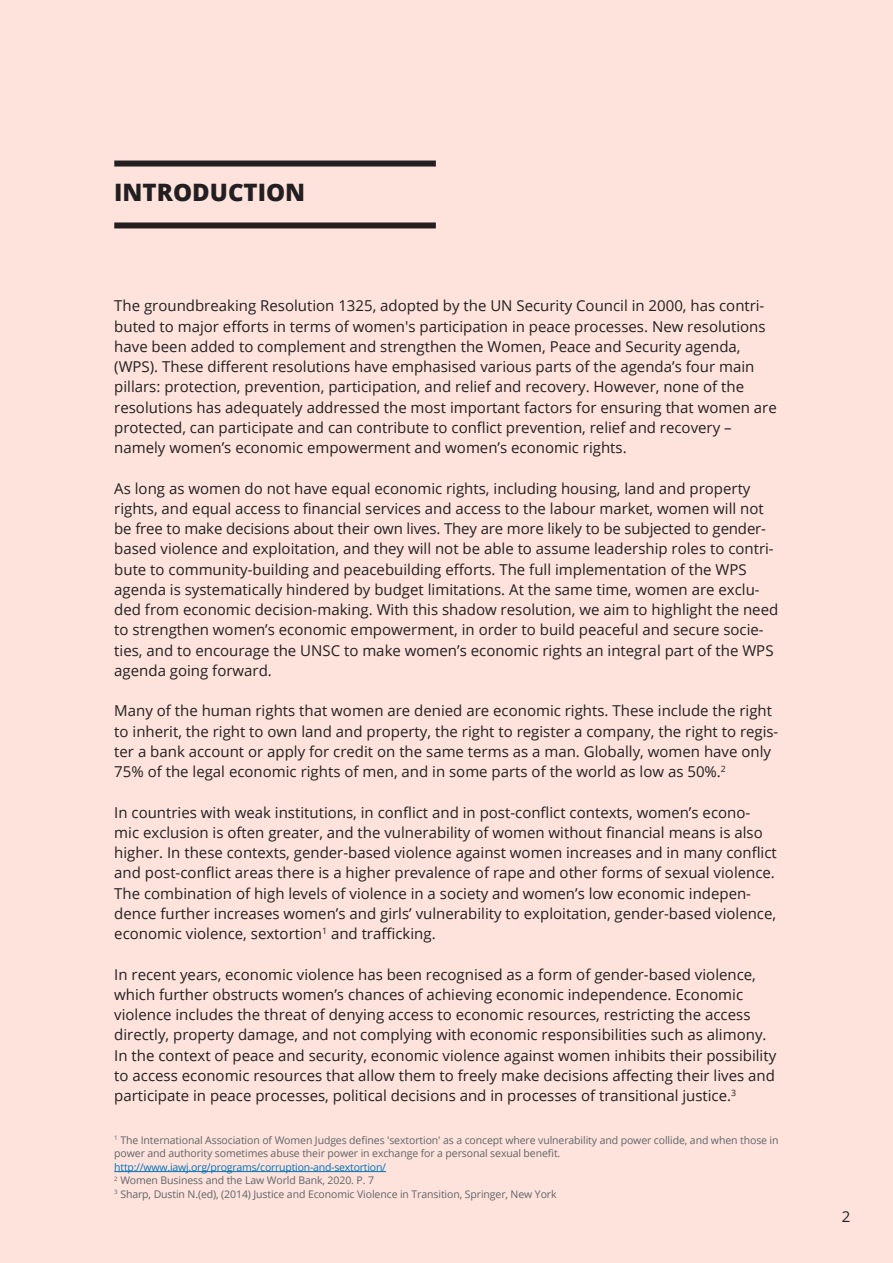
<style>
.page{position:relative;width:893px;height:1263px;background:#fde3dc}
.page>*{position:absolute;margin:0;border:0;box-sizing:border-box;transform-origin:0 0}
.Brödtext_ny{font:800 24px "Open Sans";color:#231f20}
.Brödtext_ny-2{font:15px/20.2px "Open Sans";color:#231f20}
.Brödtext_ny-3{font:10.5px/13.5px "Open Sans";letter-spacing:-.01em;color:#636366}
.Brödtext_ny-4{font:10.5px "Open Sans";letter-spacing:-.02em;color:#0073bc}
</style>
<div class="page">
<div style="left:114px;top:161px;width:322px;height:6px;background:#231f20"></div>
<div style="left:114px;top:222px;width:322px;height:6px;background:#231f20"></div>
<hr style="left:114px;top:1171px;width:272px;height:1px;background:#0073bc">
<p class="Brödtext_ny" style="left:114px;top:174px;width:192px">INTRODUCTION</p>
<p class="Brödtext_ny-2" style="left:114px;top:295px;width:664px">The groundbreaking Resolution 1325, adopted by the UN Security Council in 2000, has contri&shy;buted to major efforts in terms of women's participation in peace processes. New resolutions have been added to complement and strengthen the Women, Peace and Security agenda, (WPS). These different resolutions have emphasised various parts of the agenda’s four main pillars: protection, prevention, participation, and relief and recovery. However, none of the resolutions has adequately addressed the most important factors for ensuring that women are protected, can participate and can contribute to conflict prevention, relief and recovery – namely women’s economic empowerment and women’s economic rights.</p>
<p class="Brödtext_ny-2" style="left:114px;top:478px;width:665px">As long as women do not have equal economic rights, including housing, land and property rights, and equal access to financial services and access to the labour market, women will not be free to make decisions about their own lives. They are more likely to be subjected to gender&shy;based violence and exploitation, and they will not be able to assume leadership roles to contri&shy;bute to community-building and peacebuilding efforts. The full implementation of the WPS agenda is systematically hindered by budget limitations. At the same time, women are exclu&shy;ded from economic decision-making. With this shadow resolution, we aim to highlight the need to strengthen women’s economic empowerment, in order to build peaceful and secure socie&shy;ties, and to encourage the UNSC to make women’s economic rights an integral part of the WPS agenda going forward.</p>
<p class="Brödtext_ny-2" style="left:114px;top:700px;width:666px">Many of the human rights that women are denied are economic rights. These include the right to inherit, the right to own land and property, the right to register a company, the right to regis&shy;ter a bank account or apply for credit on the same terms as a man. Globally, women have only 75% of the legal economic rights of men, and in some parts of the world as low as 50%.<sup>2</sup></p>
<p class="Brödtext_ny-2" style="left:114px;top:802px;width:664px">In countries with weak institutions, in conflict and in post-conflict contexts, women’s econo&shy;mic exclusion is often greater, and the vulnerability of women without financial means is also higher. In these contexts, gender-based violence against women increases and in many conflict and post-conflict areas there is a higher prevalence of rape and other forms of sexual violence.<br>The combination of high levels of violence in a society and women’s low economic indepen&shy;dence further increases women’s and girls’ vulnerability to exploitation, gender-based violence, economic violence, sextortion<sup>1</sup> and trafficking.</p>
<p class="Brödtext_ny-2" style="left:114px;top:964px;width:663px">In recent years, economic violence has been recognised as a form of gender-based violence, which further obstructs women’s chances of achieving economic independence. Economic violence includes the threat of denying access to economic resources, restricting the access directly, property damage, and not complying with economic responsibilities such as alimony.<br>In the context of peace and security, economic violence against women inhibits their possibility to access economic resources that allow them to freely make decisions affecting their lives and participate in peace processes, political decisions and in processes of transitional justice.<sup>3</sup></p>
<p class="Brödtext_ny-3" style="left:114px;top:1133px;width:666px"><sup>1</sup> The International Association of Women Judges defines 'sextortion' as a concept where vulnerability and power collide, and when those in power and authority sometimes abuse their power in exchange for a personal sexual benefit.</p>
<p class="Brödtext_ny-4" style="left:114px;top:1160px;width:273px">http://www.iawj.org/programs/corruption-and-sextortion/</p>
<p class="Brödtext_ny-3" style="left:114px;top:1173px;width:261px"><sup>2</sup> Women Business and the Law World Bank, 2020. P. 7</p>
<p class="Brödtext_ny-3" style="left:114px;top:1187px;width:444px"><sup>3</sup> Sharp, Dustin N.(ed), (2014) Justice and Economic Violence in Transition, Springer, New York</p>
<p class="Brödtext_ny-2" style="left:842px;top:1206px;width:10px">2</p>
</div>
